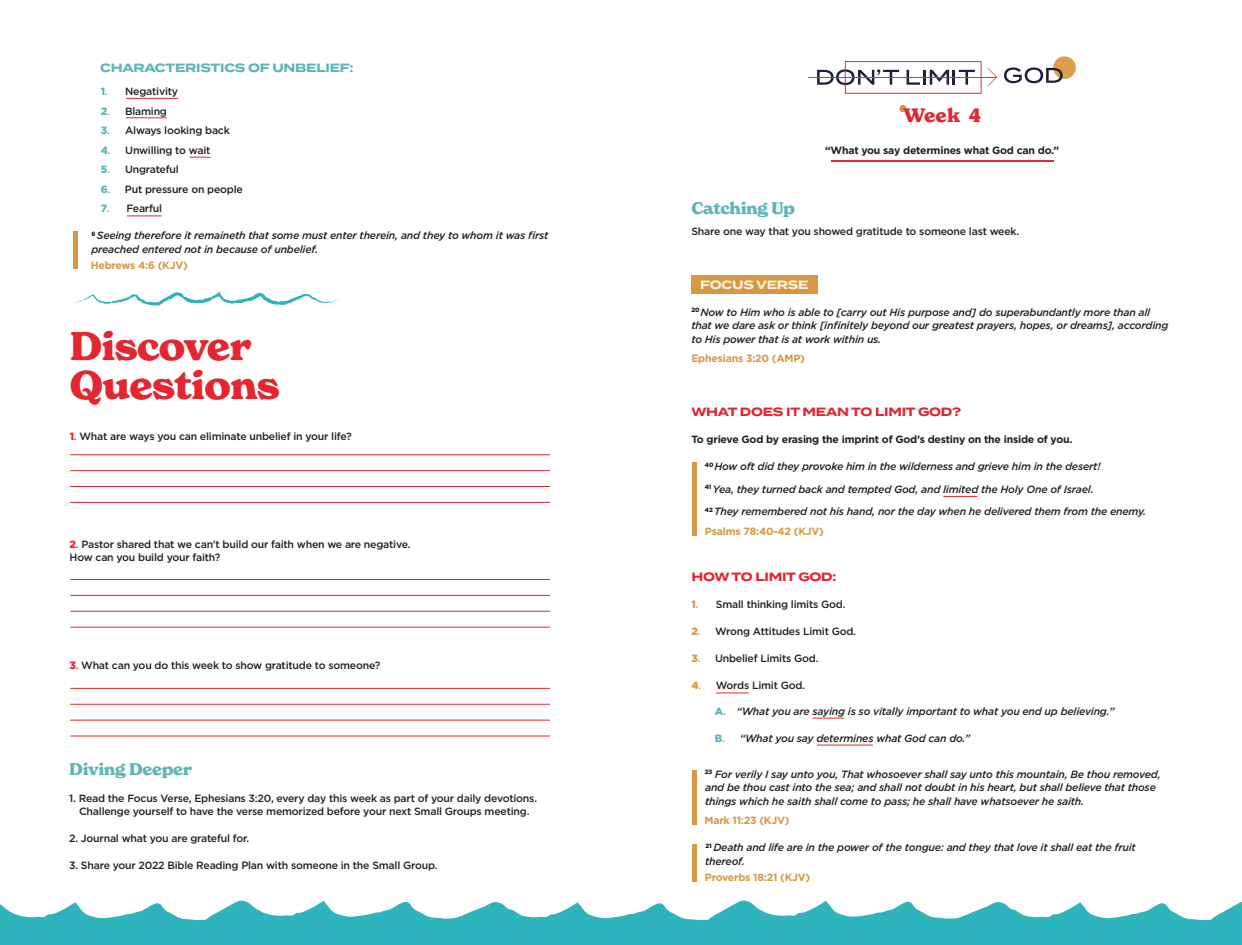
<style>
.page{position:relative;width:1242px;height:945px;background:#fff}
.page>*{position:absolute;margin:0;border:0;box-sizing:border-box;transform-origin:0 0}
.t1{font:700 39px/39.3px "New Spirit";letter-spacing:-.02em;color:#e32630}
.t2{font:700 18.9px "New Spirit";color:#e32630}
.t3{font:700 16.5px "New Spirit";letter-spacing:-.02em;color:#5db5b7}
.t4{font:700 12px "Termina";letter-spacing:-.02em;color:#e32630}
.t5{font:700 12px "Termina";letter-spacing:-.02em;color:#5db5b7}
.t6{font:700 12px "Termina";letter-spacing:-.02em;color:#faf2da}
.t7{font:italic 500 10.5px/13.5px "Gotham";letter-spacing:-.02em;color:#231f20}
.t8{font:500 10.5px/13.5px "Gotham";letter-spacing:-.02em;color:#231f20}
.t9{font:700 10.5px "Gotham";letter-spacing:-.02em;color:#231f20}
.t10{font:700 10.5px "Gotham";letter-spacing:-.02em;color:#d59744}
.s1{font-weight:900;color:#5db5b7}
.s2{color:#5db5b7}
.s3{font-weight:900;color:#e32630}
.s4{color:#e32630}
.s5{font-weight:900;color:#d59744}
.s6{color:#d59744}
.s7{font-weight:900;font-style:normal;color:#5db5b7}
.s8{font-style:normal;color:#5db5b7}
</style>
<div class="page">
<svg style="left:0;top:901px;width:1242px;height:44px;fill:#2db4bc"></svg>
<hr style="left:70px;top:454px;width:480px;height:1px;background:#e32630">
<hr style="left:70px;top:470px;width:480px;height:1px;background:#e32630">
<hr style="left:70px;top:486px;width:480px;height:1px;background:#e32630">
<hr style="left:70px;top:502px;width:480px;height:1px;background:#e32630">
<hr style="left:70px;top:579px;width:480px;height:1px;background:#e32630">
<hr style="left:70px;top:595px;width:480px;height:1px;background:#e32630">
<hr style="left:70px;top:611px;width:480px;height:1px;background:#e32630">
<hr style="left:70px;top:627px;width:480px;height:1px;background:#e32630">
<hr style="left:70px;top:688px;width:480px;height:1px;background:#e32630">
<hr style="left:70px;top:704px;width:480px;height:1px;background:#e32630">
<hr style="left:70px;top:720px;width:480px;height:1px;background:#e32630">
<hr style="left:70px;top:736px;width:480px;height:1px;background:#e32630">
<hr style="left:73px;top:232px;width:4px;height:37px;background:#d59744">
<svg style="left:73px;top:292px;width:267px;height:14px"></svg>
<div style="left:691px;top:275px;width:127px;height:19px;background:#d59744"></div>
<div style="left:899px;top:105px;width:8px;height:7px;background:#d59744;border-radius:50%"></div>
<div style="left:1053px;top:56px;width:23px;height:23px;background:#dc9e47;border-radius:50%"></div>
<svg style="left:1004px;top:67px;width:59px;height:16px"></svg>
<svg style="left:907px;top:70px;width:68px;height:15px"></svg>
<svg style="left:817px;top:69px;width:82px;height:16px"></svg>
<hr style="left:808px;top:77px;width:189px;height:1px;background:#cf3a3b">
<svg style="left:988px;top:68px;width:9px;height:18px"></svg>
<div style="left:845px;top:61px;width:136px;height:33px;border:1px solid #cf3a3b"></div>
<hr style="left:716px;top:693px;width:33px;height:1px;background:#e32630">
<hr style="left:693px;top:462px;width:4px;height:73px;background:#d59744">
<hr style="left:693px;top:770px;width:4px;height:54px;background:#d59744">
<hr style="left:693px;top:844px;width:4px;height:37px;background:#d59744">
<hr style="left:831px;top:160px;width:223px;height:2px;background:#e32630">
<hr style="left:126px;top:98px;width:52px;height:1px;background:#e32630">
<hr style="left:126px;top:117px;width:41px;height:1px;background:#e32630">
<svg style="left:189px;top:157px;width:21px;height:1px"></svg>
<hr style="left:127px;top:216px;width:35px;height:1px;background:#e32630">
<hr style="left:813px;top:718px;width:31px;height:1px;background:#e32630">
<hr style="left:817px;top:745px;width:56px;height:1px;background:#e32630">
<hr style="left:943px;top:496px;width:34px;height:1px;background:#e32630">
<p class="t5" style="left:100px;top:59px;width:255px">CHARACTERISTICS OF UNBELIEF:</p>
<p class="t8" style="left:101px;top:85px;width:79px"><span class="s1">1</span><span class="s2">.</span> Negativity</p>
<p class="t8" style="left:101px;top:104px;width:68px"><span class="s1">2</span><span class="s2">.</span> Blaming</p>
<p class="t8" style="left:101px;top:124px;width:131px"><span class="s1">3</span><span class="s2">.</span> Always looking back</p>
<p class="t8" style="left:101px;top:143px;width:111px"><span class="s1">4</span><span class="s2">.</span> Unwilling to wait</p>
<p class="t8" style="left:101px;top:163px;width:80px"><span class="s1">5</span><span class="s2">.</span> Ungrateful</p>
<p class="t8" style="left:101px;top:182px;width:144px"><span class="s1">6</span><span class="s2">.</span> Put pressure on people</p>
<p class="t8" style="left:101px;top:202px;width:63px"><span class="s1">7</span><span class="s2">.</span> Fearful</p>
<p class="t7" style="left:91px;top:229px;width:459px"><sup>6</sup> Seeing therefore it remaineth that some must enter therein, and they to whom it was first preached entered not in because of unbelief.</p>
<p class="t10" style="left:91px;top:259px;width:99px">Hebrews 4:6 (KJV)</p>
<h1 class="t1" style="left:70px;top:327px;width:212px">Discover<br>Questions</h1>
<p class="t8" style="left:70px;top:429px;width:284px"><span class="s3">1</span><span class="s4">.</span> What are ways you can eliminate unbelief in your life?</p>
<p class="t8" style="left:70px;top:537px;width:343px"><span class="s3">2</span><span class="s4">.</span> Pastor shared that we can’t build our faith when we are negative.<br>How can you build your faith?</p>
<p class="t8" style="left:69px;top:659px;width:313px"><span class="s3">3</span><span class="s4">.</span> What can you do this week to show gratitude to someone?</p>
<h3 class="t3" style="left:69px;top:759px;width:124px">Diving Deeper</h3>
<p class="t8" style="left:69px;top:791px;width:469px;text-align:center">1. Read the Focus Verse, Ephesians 3:20, every day this week as part of your daily devotions.<br>Challenge yourself to have the verse memorized before your next Small Groups meeting.</p>
<p class="t8" style="left:69px;top:832px;width:182px">2. Journal what you are grateful for.</p>
<p class="t8" style="left:69px;top:859px;width:370px">3. Share your 2022 Bible Reading Plan with someone in the Small Group.</p>
<h2 class="t2" style="left:903px;top:104px;width:79px">Week 4</h2>
<p class="t9" style="left:825px;top:143px;width:236px">“What you say determines what God can do.”</p>
<h3 class="t3" style="left:691px;top:198px;width:105px">Catching Up</h3>
<p class="t8" style="left:691px;top:224px;width:329px">Share one way that you showed gratitude to someone last week.</p>
<p class="t6" style="left:700px;top:276px;width:110px">FOCUS VERSE</p>
<p class="t7" style="left:691px;top:305px;width:479px"><sup>20</sup> Now to Him who is able to [carry out His purpose and] do superabundantly more than all that we dare ask or think [infinitely beyond our greatest prayers, hopes, or dreams], according to His power that is at work within us.</p>
<p class="t10" style="left:691px;top:352px;width:115px">Ephesians 3:20 (AMP)</p>
<p class="t4" style="left:691px;top:403px;width:271px">WHAT DOES IT MEAN TO LIMIT GOD?</p>
<p class="t9" style="left:691px;top:433px;width:383px">To grieve God by erasing the imprint of God’s destiny on the inside of you.</p>
<p class="t7" style="left:705px;top:455px;width:443px;line-height:22.5px"><sup>40</sup> How oft did they provoke him in the wilderness and grieve him in the desert!<br><sup>41</sup> Yea, they turned back and tempted God, and limited the Holy One of Israel.<br><sup>42</sup> They remembered not his hand, nor the day when he delivered them from the enemy.</p>
<p class="t10" style="left:705px;top:524px;width:120px">Psalms 78:40-42 (KJV)</p>
<p class="t4" style="left:691px;top:568px;width:146px">HOW TO LIMIT GOD:</p>
<p class="t8" style="left:691px;top:598px;width:156px"><span class="s5">1</span><span class="s6">.</span> Small thinking limits God.</p>
<p class="t8" style="left:691px;top:625px;width:166px"><span class="s5">2</span><span class="s6">.</span> Wrong Attitudes Limit God.</p>
<p class="t8" style="left:691px;top:652px;width:129px"><span class="s5">3</span><span class="s6">.</span> Unbelief Limits God.</p>
<p class="t8" style="left:691px;top:679px;width:115px"><span class="s5">4</span><span class="s6">.</span> Words Limit God.</p>
<p class="t7" style="left:715px;top:704px;width:401px"><span class="s7">A</span><span class="s8">.</span> “What you are saying is so vitally important to what you end up believing.”</p>
<p class="t7" style="left:715px;top:731px;width:257px"><span class="s7">B</span><span class="s8">.</span> “What you say determines what God can do.”</p>
<p class="t7" style="left:705px;top:767px;width:457px"><sup>23</sup> For verily I say unto you, That whosoever shall say unto this mountain, Be thou removed, and be thou cast into the sea; and shall not doubt in his heart, but shall believe that those things which he saith shall come to pass; he shall have whatsoever he saith.</p>
<p class="t10" style="left:705px;top:814px;width:86px">Mark 11:23 (KJV)</p>
<p class="t7" style="left:705px;top:841px;width:432px"><sup>21</sup> Death and life are in the power of the tongue: and they that love it shall eat the fruit thereof.</p>
<p class="t10" style="left:705px;top:871px;width:107px">Proverbs 18:21 (KJV)</p>
</div>
